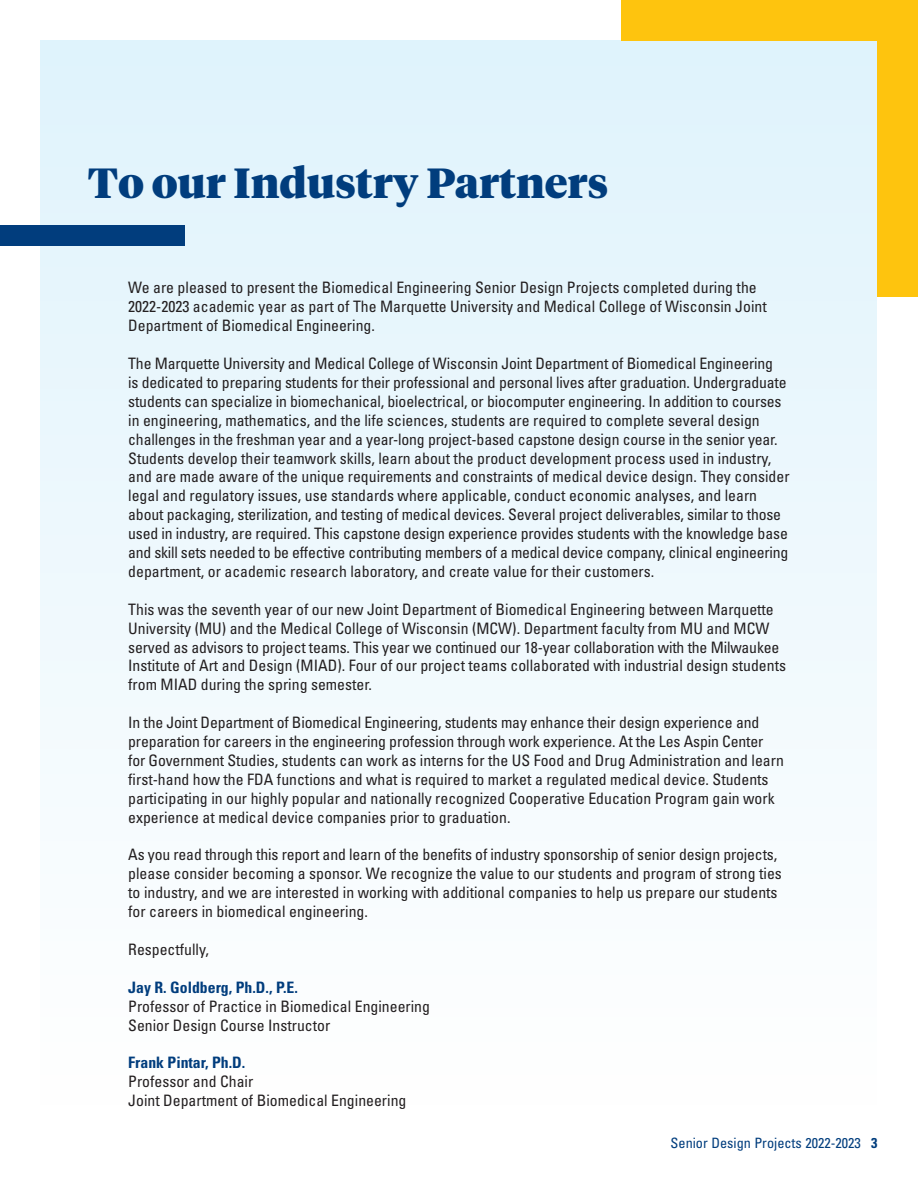
<style>
.page{position:relative;width:918px;height:1188px;background:#fff}
.page>*{position:absolute;margin:0;border:0;box-sizing:border-box;transform-origin:0 0}
.t1{font:900 42px "Tiempos Headline";color:#013d7d}
.t2{font:condensed 15.75px/18.9px "Univers LT Std";color:#231f20}
.t3{font:700 condensed 15.75px "Univers LT Std";color:#013d7d}
.t4{font:condensed 14.25px "Univers LT Std";color:#013d7d}
.s1{font-weight:700}
</style>
<div class="page">
<div style="left:878px;top:0;width:40px;height:297px;background:#fec40e"></div>
<div style="left:40px;top:40px;width:838px;height:1108px;background:linear-gradient(to bottom,#dff3fc,#fff)"></div>
<div style="left:0;top:226px;width:184px;height:20px;background:#013d7d"></div>
<div style="left:621px;top:0;width:297px;height:40px;background:#fec40e"></div>
<h1 class="t1" style="left:88px;top:154px;width:522px">To our Industry Partners</h1>
<p class="t2" style="left:128px;top:278px;width:640px">We are pleased to present the Biomedical Engineering Senior Design Projects completed during the<br>2022-2023 academic year as part of The Marquette University and Medical College of Wisconsin Joint<br>Department of Biomedical Engineering.</p>
<p class="t2" style="left:128px;top:354px;width:663px">The Marquette University and Medical College of Wisconsin Joint Department of Biomedical Engineering<br>is dedicated to preparing students for their professional and personal lives after graduation. Undergraduate students can specialize in biomechanical, bioelectrical, or biocomputer engineering. In addition to courses in engineering, mathematics, and the life sciences, students are required to complete several design challenges in the freshman year and a year-long project-based capstone design course in the senior year.<br>Students develop their teamwork skills, learn about the product development process used in industry, and are made aware of the unique requirements and constraints of medical device design. They consider legal and regulatory issues, use standards where applicable, conduct economic analyses, and learn about packaging, sterilization, and testing of medical devices. Several project deliverables, similar to those used in industry, are required. This capstone design experience provides students with the knowledge base and skill sets needed to be effective contributing members of a medical device company, clinical engineering department, or academic research laboratory, and create value for their customers.</p>
<p class="t2" style="left:128px;top:599px;width:659px">This was the seventh year of our new Joint Department of Biomedical Engineering between Marquette University (MU) and the Medical College of Wisconsin (MCW). Department faculty from MU and MCW served as advisors to project teams. This year we continued our 18-year collaboration with the Milwaukee Institute of Art and Design (MIAD). Four of our project teams collaborated with industrial design students from MIAD during the spring semester.</p>
<p class="t2" style="left:128px;top:713px;width:657px">In the Joint Department of Biomedical Engineering, students may enhance their design experience and preparation for careers in the engineering profession through work experience. At the Les Aspin Center for Government Studies, students can work as interns for the US Food and Drug Administration and learn first-hand how the FDA functions and what is required to market a regulated medical device. Students participating in our highly popular and nationally recognized Cooperative Education Program gain work experience at medical device companies prior to graduation.</p>
<p class="t2" style="left:128px;top:845px;width:655px">As you read through this report and learn of the benefits of industry sponsorship of senior design projects, please consider becoming a sponsor. We recognize the value to our students and program of strong ties to industry, and we are interested in working with additional companies to help us prepare our students for careers in biomedical engineering.</p>
<p class="t2" style="left:128px;top:940px;width:82px">Respectfully,</p>
<p class="t3" style="left:128px;top:978px;width:171px">Jay R. Goldberg, Ph.D., P.E.</p>
<p class="t2" style="left:128px;top:996px;width:303px">Professor of Practice in Biomedical Engineering<br>Senior Design Course Instructor</p>
<p class="t3" style="left:128px;top:1053px;width:119px">Frank Pintar, Ph.D.</p>
<p class="t2" style="left:128px;top:1072px;width:280px">Professor and Chair<br>Joint Department of Biomedical Engineering</p>
<p class="t4" style="left:671px;top:1133px;width:208px">Senior Design Projects 2022-2023 <span class="s1">3</span></p>
</div>
